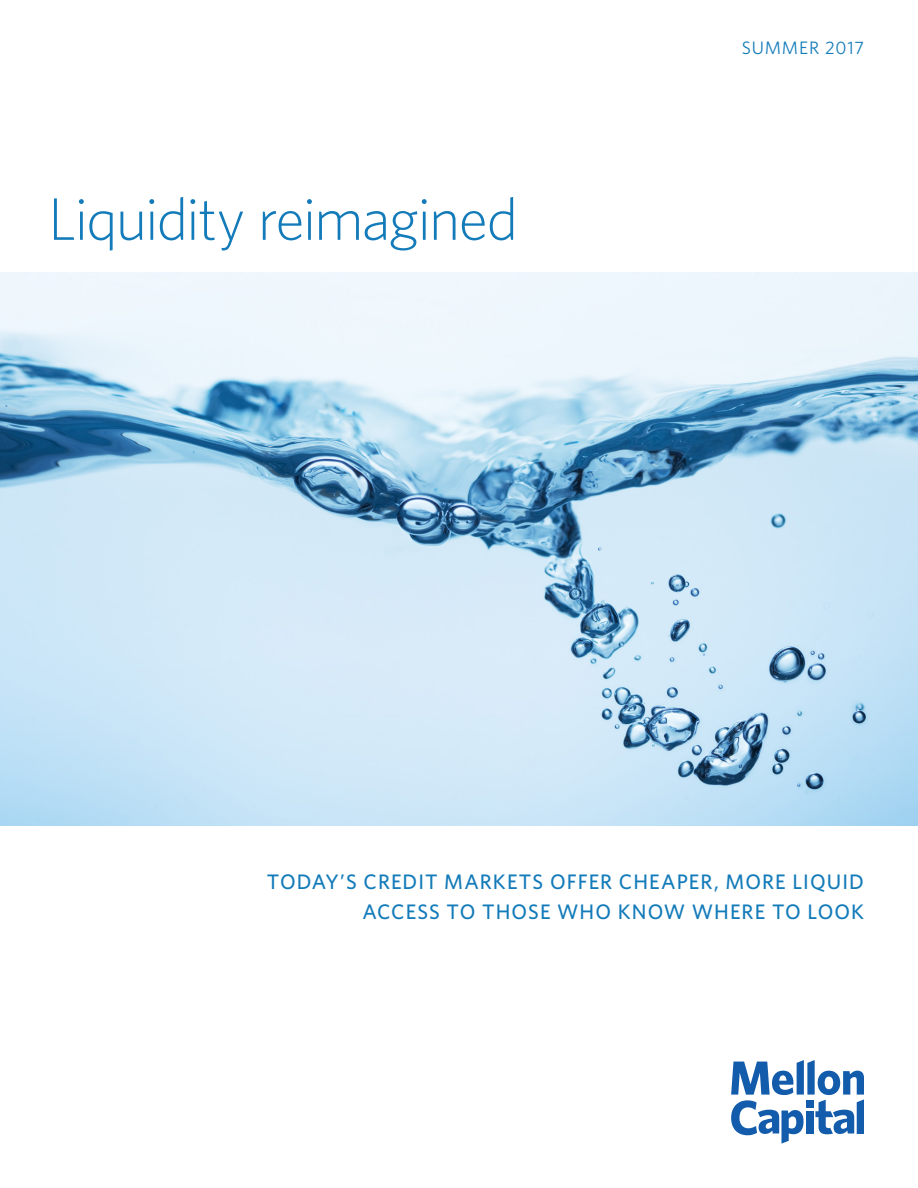
<style>
.page{position:relative;width:918px;height:1188px;background:#fff}
.page>*{position:absolute;margin:0;border:0;box-sizing:border-box;transform-origin:0 0}
.Headline__40_40_ligh{font:300 60px "Whitney";letter-spacing:-.03em;color:#137bb9}
.Cover_sub__14_20{font:500 21px "Whitney";letter-spacing:.05em;color:#137bb9}
.Eyebrow{font:18px "Whitney";letter-spacing:.045em;color:#137bb9}
</style>
<div class="page">
<svg style="left:731px;top:1060px;width:133px;height:84px"></svg>
<img style="left:0;top:272px;width:918px;height:554px">
<p class="Headline__40_40_ligh" style="left:48px;top:184px;width:472px">Liquidity reimagined</p>
<p class="Eyebrow" style="left:742px;top:37px;width:124px">SUMMER 2017</p>
<p class="Cover_sub__14_20" style="left:267px;top:869px;width:599px">TODAY’S CREDIT MARKETS OFFER CHEAPER, MORE LIQUID</p>
<p class="Cover_sub__14_20" style="left:362px;top:899px;width:503px">ACCESS TO THOSE WHO KNOW WHERE TO LOOK</p>
</div>
